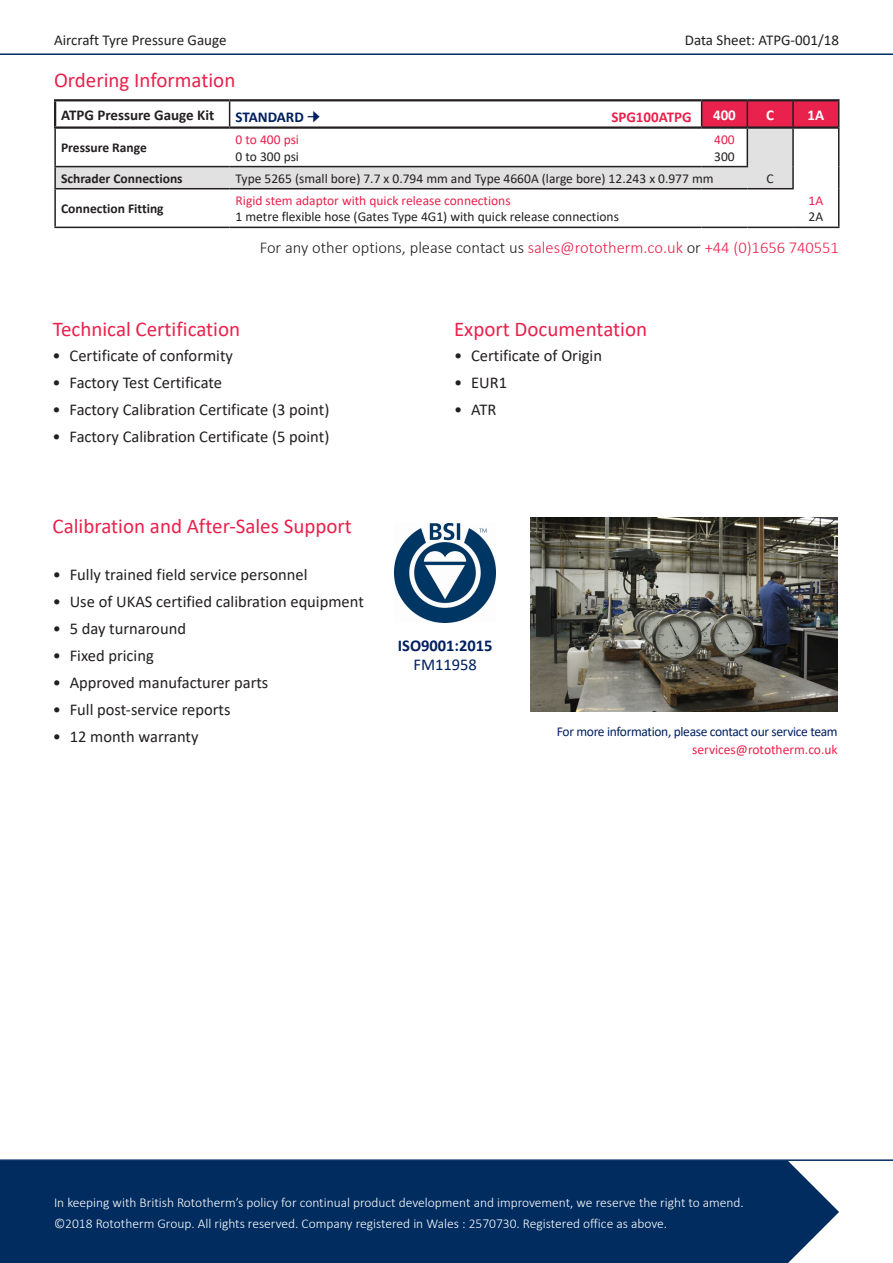
<style>
.page{position:relative;width:893px;height:1263px;background:#fff}
.page>*{position:absolute;margin:0;border:0;box-sizing:border-box;transform-origin:0 0}
.Heading_2{font:21px "Calibri";color:#e9214d}
.t1{font:16.5px "Calibri";color:#231f20}
.t2{font:300 16.5px "Calibri";color:#e9214d}
.t3{font:700 16.5px "Calibri";color:#002060}
.t4{font:16.5px "Calibri";color:#002060}
.Footer_Text{font:15px "Calibri";color:#231f20}
.t5{font:700 15px "Calibri";color:#231f20}
.t6{font:700 15px "Calibri";color:#e9214d}
.t7{font:700 15px "Calibri";color:#002060}
.t8{font:700 15px "Calibri";color:#fff}
.Footer_Text-2{font:300 13.5px "Calibri";color:#fff}
.t9{font:13.5px "Calibri";color:#231f20}
.t10{font:13.5px "Calibri";color:#e9214d}
.t11{font:700 13.5px "Calibri";color:#231f20}
.t12{font:13.5px "Calibri";letter-spacing:-.025em;color:#002060}
.s1{font-family:"Minion Pro";font-weight:400;font-size:21px}
.s2{color:#231f20}
</style>
<div class="page">
<hr style="left:0;top:53px;width:893px;height:2px;background:#002c5f">
<svg style="left:56px;top:189px;width:782px;height:38px"></svg>
<hr style="left:54px;top:129px;width:2px;height:37px;background:#231f20">
<hr style="left:54px;top:166px;width:176px;height:1px;background:#231f20">
<hr style="left:54px;top:167px;width:2px;height:21px;background:#231f20">
<svg style="left:55px;top:101px;width:784px;height:88px"></svg>
<hr style="left:54px;top:188px;width:176px;height:1px;background:#231f20">
<hr style="left:54px;top:189px;width:2px;height:38px;background:#231f20">
<hr style="left:230px;top:188px;width:472px;height:1px;background:#231f20">
<hr style="left:702px;top:188px;width:45px;height:1px;background:#231f20">
<hr style="left:747px;top:188px;width:47px;height:1px;background:#231f20">
<hr style="left:838px;top:189px;width:1px;height:38px;background:#231f20">
<hr style="left:54px;top:227px;width:176px;height:1px;background:#231f20">
<hr style="left:230px;top:227px;width:472px;height:1px;background:#231f20">
<hr style="left:702px;top:227px;width:45px;height:1px;background:#231f20">
<hr style="left:747px;top:227px;width:46px;height:1px;background:#231f20">
<hr style="left:793px;top:227px;width:46px;height:1px;background:#231f20">
<hr style="left:54px;top:99px;width:176px;height:2px;background:#231f20">
<hr style="left:54px;top:101px;width:2px;height:25px;background:#231f20">
<hr style="left:230px;top:99px;width:472px;height:2px;background:#231f20">
<hr style="left:702px;top:99px;width:45px;height:2px;background:#231f20">
<hr style="left:747px;top:99px;width:46px;height:2px;background:#231f20">
<hr style="left:793px;top:99px;width:46px;height:2px;background:#231f20">
<hr style="left:54px;top:126px;width:176px;height:3px;background:#231f20">
<hr style="left:230px;top:126px;width:472px;height:3px;background:#231f20">
<hr style="left:702px;top:126px;width:45px;height:3px;background:#231f20">
<hr style="left:747px;top:126px;width:46px;height:3px;background:#231f20">
<hr style="left:793px;top:126px;width:45px;height:3px;background:#231f20">
<img style="left:395px;top:523px;width:101px;height:100px">
<hr style="left:0;top:1159px;width:893px;height:2px;background:#002c5f">
<div style="left:0;top:1161px;width:839px;height:102px;background:#002c5f"></div>
<img style="left:530px;top:517px;width:307px;height:195px">
<p class="Footer_Text" style="left:54px;top:30px;width:174px">Aircraft Tyre Pressure Gauge</p>
<p class="Footer_Text" style="left:685px;top:30px;width:156px">Data Sheet: ATPG-001/18</p>
<p class="Heading_2" style="left:54px;top:65px;width:183px">Ordering Information</p>
<p class="t5" style="left:61px;top:104px;width:155px">ATPG Pressure Gauge Kit</p>
<p class="t7" style="left:236px;top:106px;width:86px">STANDARD <span class="s1">→</span></p>
<p class="t6" style="left:611px;top:106px;width:82px">SPG100ATPG</p>
<p class="t8" style="left:713px;top:104px;width:24px">400</p>
<p class="t8" style="left:766px;top:104px;width:9px">C</p>
<p class="t8" style="left:808px;top:104px;width:18px">1A</p>
<p class="t11" style="left:61px;top:138px;width:87px">Pressure Range</p>
<p class="t10" style="left:236px;top:130px;width:65px">0 to 400 psi</p>
<p class="t9" style="left:236px;top:147px;width:65px">0 to 300 psi</p>
<p class="t10" style="left:714px;top:130px;width:22px">400</p>
<p class="t9" style="left:714px;top:147px;width:22px">300</p>
<p class="t11" style="left:61px;top:169px;width:123px">Schrader Connections</p>
<p class="t9" style="left:236px;top:169px;width:479px">Type 5265 (small bore) 7.7 x 0.794 mm and Type 4660A (large bore) 12.243 x 0.977 mm</p>
<p class="t9" style="left:767px;top:169px;width:9px">C</p>
<p class="t11" style="left:61px;top:199px;width:104px">Connection Fitting</p>
<p class="t10" style="left:236px;top:191px;width:276px">Rigid stem adaptor with quick release connections</p>
<p class="t9" style="left:236px;top:207px;width:385px">1 metre flexible hose (Gates Type 4G1) with quick release connections</p>
<p class="t10" style="left:809px;top:191px;width:16px">1A</p>
<p class="t9" style="left:809px;top:207px;width:16px">2A</p>
<p class="t2" style="left:260px;top:237px;width:581px"><span class="s2">For any other options, please contact us</span> sales@rototherm.co.uk <span class="s2">or</span> +44 (0)1656 740551</p>
<p class="Heading_2" style="left:53px;top:315px;width:189px">Technical Certification</p>
<p class="t1" style="left:53px;top:344px;width:182px">• Certificate of conformity</p>
<p class="t1" style="left:53px;top:371px;width:171px">• Factory Test Certificate</p>
<p class="t1" style="left:53px;top:398px;width:278px">• Factory Calibration Certificate (3 point)</p>
<p class="t1" style="left:53px;top:425px;width:278px">• Factory Calibration Certificate (5 point)</p>
<p class="Heading_2" style="left:454px;top:315px;width:195px">Export Documentation</p>
<p class="t1" style="left:454px;top:344px;width:149px">• Certificate of Origin</p>
<p class="t1" style="left:454px;top:371px;width:54px">• EUR1</p>
<p class="t1" style="left:454px;top:398px;width:44px">• ATR</p>
<p class="Heading_2" style="left:53px;top:512px;width:301px">Calibration and After-Sales Support</p>
<p class="t1" style="left:53px;top:563px;width:256px">• Fully trained field service personnel</p>
<p class="t1" style="left:53px;top:590px;width:313px">• Use of UKAS certified calibration equipment</p>
<p class="t1" style="left:53px;top:617px;width:135px">• 5 day turnaround</p>
<p class="t1" style="left:53px;top:644px;width:103px">• Fixed pricing</p>
<p class="t1" style="left:53px;top:671px;width:217px">• Approved manufacturer parts</p>
<p class="t1" style="left:53px;top:698px;width:179px">• Full post-service reports</p>
<p class="t1" style="left:53px;top:725px;width:147px">• 12 month warranty</p>
<p class="t12" style="left:557px;top:722px;width:282px">For more information, please contact our service team</p>
<p class="t10" style="left:692px;top:740px;width:147px">services@rototherm.co.uk</p>
<p class="t3" style="left:398px;top:634px;width:96px">ISO9001:2015</p>
<p class="t4" style="left:413px;top:653px;width:65px">FM11958</p>
<p class="Footer_Text-2" style="left:54px;top:1194px;width:691px">In keeping with British Rototherm’s policy for continual product development and improvement, we reserve the right to amend.</p>
<p class="Footer_Text-2" style="left:54px;top:1215px;width:615px">©2018 Rototherm Group. All rights reserved. Company registered in Wales : 2570730. Registered office as above.</p>
</div>
